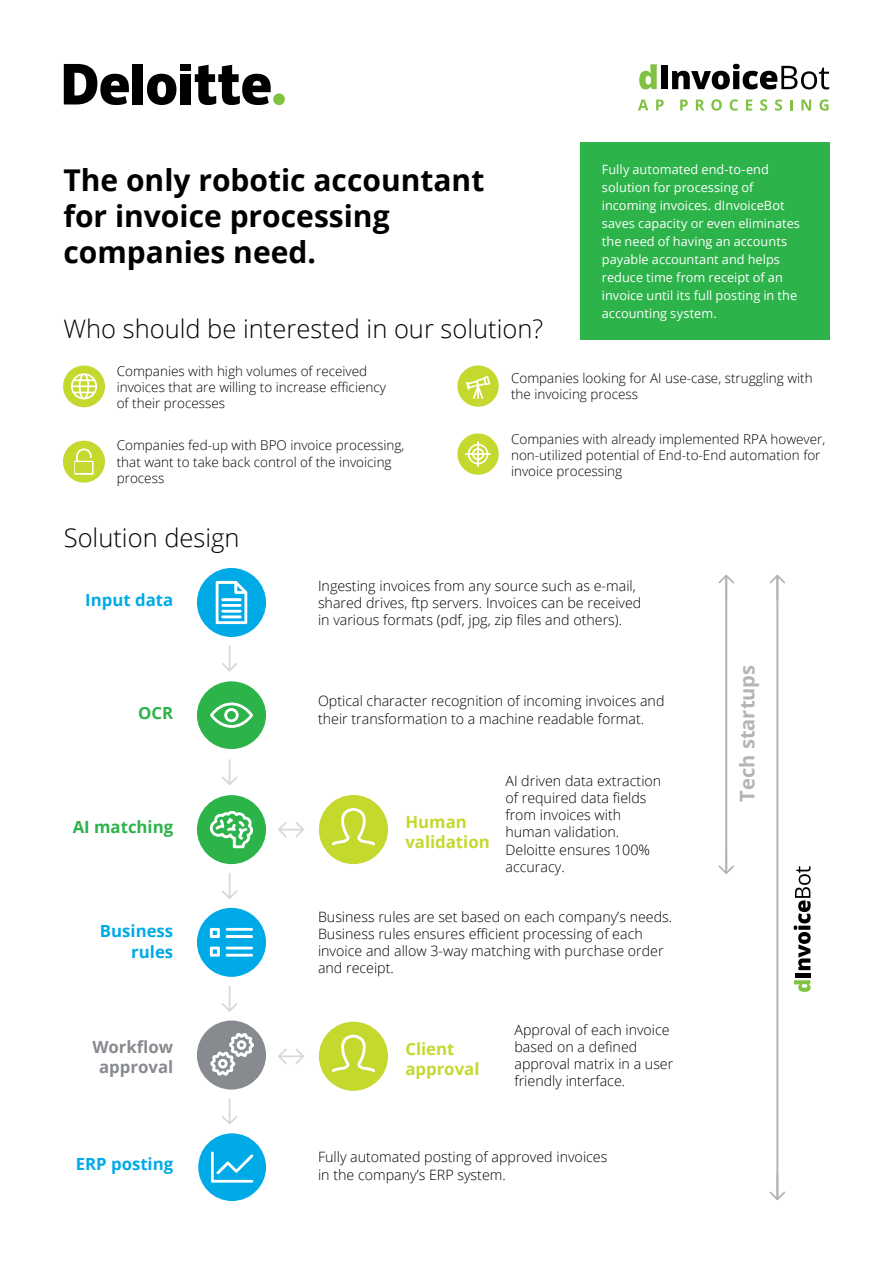
<style>
.page{position:relative;width:893px;height:1263px;background:#fff}
.page>*{position:absolute;margin:0;border:0;box-sizing:border-box;transform-origin:0 0}
.t1{font:700 30px/36px "Open Sans";color:#000}
.t2{font:300 25.5px "Open Sans";color:#000}
.t3{font:700 20.1px "Open Sans";color:#b2b5b6}
.t4{font:700 16.8px/20.1px "Open Sans";color:#00aae7;text-align:right}
.t5{font:700 16.8px/20.1px "Open Sans";color:#c4d82e}
.t6{font:700 16.8px/20.1px "Open Sans";color:#878a8f;text-align:center}
.t7{font:700 16.8px "Open Sans";color:#2cb34a}
.t8{font:300 14.25px/17.1px "Open Sans";color:#000}
.t9{font:300 13.5px/16.2px "Open Sans";color:#000}
.t10{font:12.75px/18px "Open Sans";letter-spacing:.005em;color:#fff}
</style>
<div class="page">
<div style="left:581px;top:143px;width:249px;height:197px;background:#2cb34a"></div>
<svg style="left:197px;top:568px;width:69px;height:69px"></svg>
<svg style="left:197px;top:681px;width:69px;height:68px"></svg>
<svg style="left:222px;top:645px;width:16px;height:26px"></svg>
<svg style="left:769px;top:575px;width:16px;height:26px"></svg>
<svg style="left:718px;top:848px;width:16px;height:26px"></svg>
<svg style="left:718px;top:575px;width:16px;height:26px"></svg>
<svg style="left:769px;top:1174px;width:16px;height:26px"></svg>
<svg style="left:222px;top:759px;width:16px;height:26px"></svg>
<svg style="left:222px;top:873px;width:16px;height:26px"></svg>
<svg style="left:222px;top:1098px;width:16px;height:26px"></svg>
<svg style="left:222px;top:985px;width:16px;height:27px"></svg>
<svg style="left:197px;top:795px;width:69px;height:69px"></svg>
<svg style="left:319px;top:795px;width:69px;height:69px"></svg>
<svg style="left:319px;top:1022px;width:69px;height:69px"></svg>
<svg style="left:278px;top:822px;width:26px;height:15px"></svg>
<svg style="left:278px;top:1048px;width:26px;height:16px"></svg>
<svg style="left:197px;top:908px;width:69px;height:69px"></svg>
<svg style="left:197px;top:1020px;width:69px;height:69px"></svg>
<svg style="left:198px;top:1133px;width:68px;height:68px"></svg>
<hr style="left:725px;top:577px;width:2px;height:293px;background:#b2b5b6">
<hr style="left:776px;top:577px;width:2px;height:622px;background:#b2b5b6">
<svg style="left:63px;top:365px;width:42px;height:42px"></svg>
<svg style="left:457px;top:433px;width:42px;height:42px"></svg>
<svg style="left:457px;top:365px;width:42px;height:42px"></svg>
<svg style="left:63px;top:441px;width:42px;height:42px"></svg>
<div style="left:76px;top:462px;width:16px;height:11px;background:#c4d82e"></div>
<svg style="left:639px;top:64px;width:18px;height:25px"></svg>
<div style="left:661px;top:66px;width:7px;height:23px;background:#000"></div>
<svg style="left:672px;top:64px;width:157px;height:25px"></svg>
<svg style="left:638px;top:99px;width:10px;height:11px"></svg>
<svg style="left:656px;top:100px;width:8px;height:10px"></svg>
<svg style="left:680px;top:100px;width:8px;height:10px"></svg>
<svg style="left:696px;top:100px;width:8px;height:10px"></svg>
<svg style="left:711px;top:99px;width:11px;height:12px"></svg>
<svg style="left:730px;top:99px;width:8px;height:12px"></svg>
<svg style="left:746px;top:100px;width:6px;height:10px"></svg>
<svg style="left:760px;top:99px;width:7px;height:12px"></svg>
<svg style="left:775px;top:99px;width:7px;height:12px"></svg>
<svg style="left:790px;top:100px;width:3px;height:10px"></svg>
<svg style="left:801px;top:100px;width:10px;height:10px"></svg>
<svg style="left:819px;top:99px;width:9px;height:12px"></svg>
<svg style="left:794px;top:980px;width:17px;height:12px"></svg>
<hr style="left:795px;top:973px;width:15px;height:4px;background:#000">
<svg style="left:794px;top:866px;width:17px;height:104px"></svg>
<div style="left:273px;top:93px;width:12px;height:12px;background:#80c342;border-radius:50%"></div>
<div style="left:133px;top:64px;width:10px;height:40px;background:#000"></div>
<svg style="left:147px;top:74px;width:29px;height:31px"></svg>
<div style="left:180px;top:74px;width:11px;height:30px;background:#000"></div>
<div style="left:180px;top:64px;width:11px;height:7px;background:#000"></div>
<svg style="left:195px;top:65px;width:76px;height:40px"></svg>
<svg style="left:64px;top:64px;width:65px;height:41px"></svg>
<h1 class="t1" style="left:63px;top:162px;width:422px">The only robotic accountant for invoice processing companies need.</h1>
<h2 class="t2" style="left:63px;top:312px;width:481px">Who should be interested in our solution?</h2>
<p class="t10" style="left:602px;top:160px;width:200px">Fully automated end-to-end solution for processing of incoming invoices. dInvoiceBot saves capacity or even eliminates the need of having an accounts payable accountant and helps reduce time from receipt of an invoice until its full posting in the accounting system.</p>
<p class="t9" style="left:117px;top:362px;width:271px">Companies with high volumes of received invoices that are willing to increase efficiency of their processes</p>
<p class="t9" style="left:511px;top:370px;width:303px">Companies looking for AI use-case, struggling with the invoicing process</p>
<p class="t9" style="left:511px;top:430px;width:316px">Companies with already implemented RPA however, non-utilized potential of End-to-End automation for invoice processing</p>
<p class="t9" style="left:117px;top:437px;width:289px">Companies fed-up with BPO invoice processing, that want to take back control of the invoicing process</p>
<h2 class="t2" style="left:64px;top:521px;width:177px">Solution design</h2>
<p class="t4" style="left:85px;top:589px;width:89px">Input data</p>
<p class="t7" style="left:138px;top:701px;width:37px">OCR</p>
<p class="t7" style="left:73px;top:815px;width:102px">AI matching</p>
<p class="t4" style="left:100px;top:921px;width:75px">Business rules</p>
<p class="t6" style="left:92px;top:1036px;width:82px">Workflow approval</p>
<p class="t4" style="left:76px;top:1153px;width:99px">ERP posting</p>
<p class="t8" style="left:318px;top:576px;width:325px">Ingesting invoices from any source such as e-mail, shared drives, ftp servers. Invoices can be received in various formats (pdf, jpg, zip files and others).</p>
<p class="t8" style="left:318px;top:692px;width:348px">Optical character recognition of incoming invoices and their transformation to a machine readable format.</p>
<p class="t5" style="left:405px;top:811px;width:86px">Human validation</p>
<p class="t8" style="left:505px;top:772px;width:157px">AI driven data extraction of required data fields from invoices with human validation.<br>Deloitte ensures 100% accuracy.</p>
<p class="t8" style="left:318px;top:908px;width:356px">Business rules are set based on each company’s needs.<br>Business rules ensures efficient processing of each invoice and allow 3-way matching with purchase order and receipt.</p>
<p class="t5" style="left:405px;top:1038px;width:76px">Client approval</p>
<p class="t8" style="left:514px;top:1020px;width:160px">Approval of each invoice based on a defined approval matrix in a user friendly interface.</p>
<p class="t8" style="left:318px;top:1148px;width:291px">Fully automated posting of approved invoices in the company’s ERP system.</p>
<h3 class="t3" style="left:733px;top:802px;width:138px;rotate:-90deg">Tech startups</h3>
</div>
